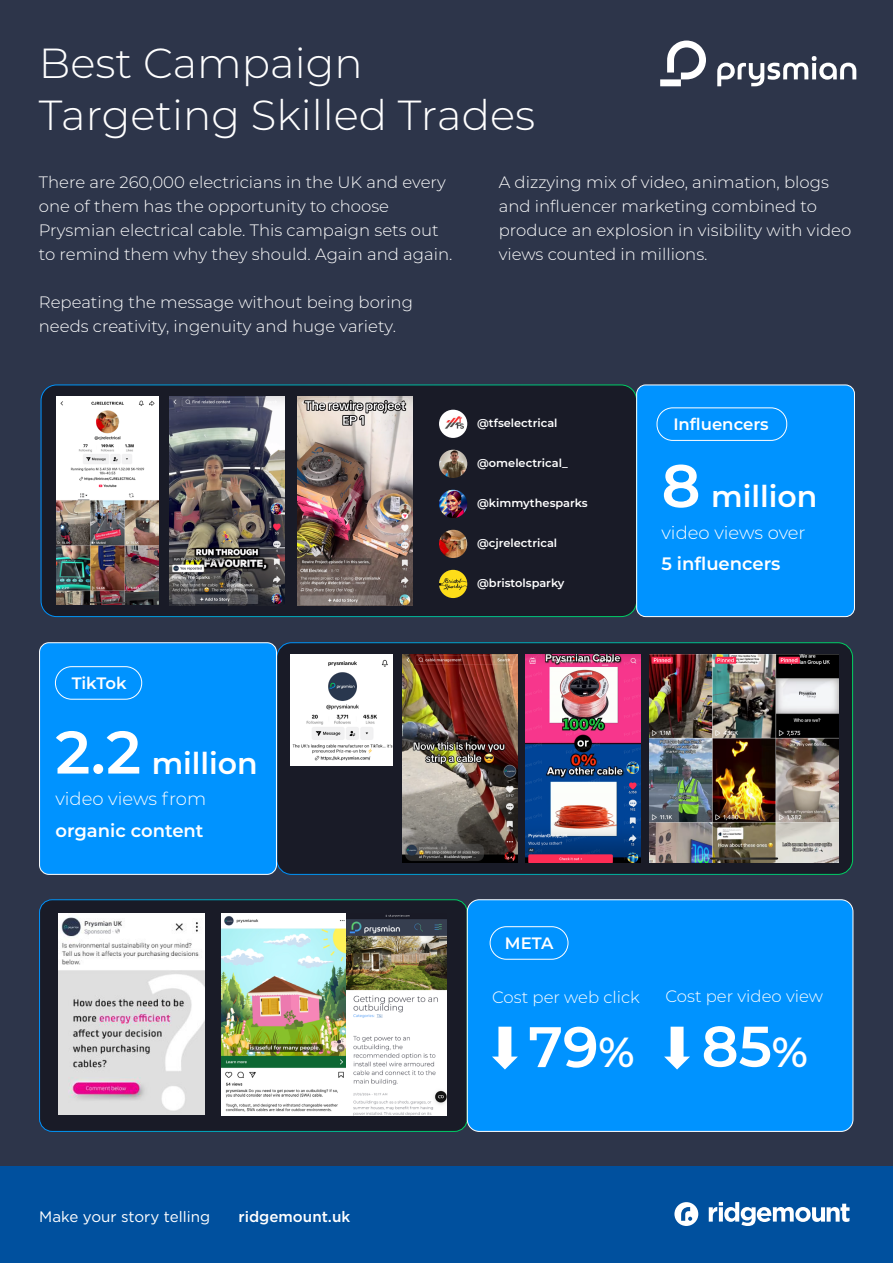
<style>
.page{position:relative;width:893px;height:1263px;background:#fff}
.page>*{position:absolute;margin:0;border:0;box-sizing:border-box;transform-origin:0 0}
.t1{font:600 57px "Montserrat";color:#fff}
.t2{font:300 42px/52.5px "Montserrat";color:#fff}
.t3{font:600 30px "Montserrat";color:#fff}
.t4{font:300 18px "Montserrat";color:#fff}
.t5{font:600 18px "Montserrat";color:#fff}
.t6{font:300 16.5px/24px "Montserrat";color:#fff}
.t7{font:600 16.5px "Montserrat";color:#fff}
.t8{font:15.15px "Gotham";color:#fff}
.t9{font:500 15.15px "Gotham";color:#fff}
.t10{font:600 11.4px "Montserrat";color:#fff}
.s1{font-size:60px}
.s2{font-size:42px}
</style>
<div class="page">
<div style="left:0;top:0;width:893px;height:1169px;background:#2d354a"></div>
<div style="left:40px;top:900px;width:427px;height:231px;background:#191b27;border-radius:13px"></div>
<div style="left:39px;top:899px;width:429px;height:233px;border:1px solid #fff;border-radius:13px"></div>
<div style="left:0;top:1166px;width:893px;height:97px;background:#00509e"></div>
<svg style="left:709px;top:1202px;width:140px;height:24px"></svg>
<svg style="left:674px;top:1202px;width:24px;height:24px"></svg>
<img style="left:59px;top:913px;width:146px;height:202px">
<div style="left:41px;top:385px;width:596px;height:232px;background:#191b27;border-radius:16px"></div>
<div style="left:41px;top:385px;width:596px;height:232px;border:1px solid #fff;border-radius:16px"></div>
<div style="left:637px;top:385px;width:217px;height:232px;background:#0093ff;border-radius:9px"></div>
<div style="left:636px;top:385px;width:219px;height:232px;border:1px solid #fff;border-radius:9px"></div>
<img style="left:439px;top:490px;width:28px;height:28px;border-radius:14px">
<img style="left:439px;top:410px;width:28px;height:28px;border-radius:14px">
<img style="left:439px;top:450px;width:28px;height:28px;border-radius:14px">
<img style="left:439px;top:530px;width:28px;height:28px;border-radius:14px">
<img style="left:439px;top:570px;width:28px;height:28px;border-radius:14px">
<img style="left:170px;top:397px;width:115px;height:208px">
<img style="left:297px;top:397px;width:115px;height:208px">
<img style="left:57px;top:397px;width:101px;height:208px">
<div style="left:657px;top:407px;width:130px;height:34px;border:1px solid #fff;border-radius:16px"></div>
<div style="left:277px;top:643px;width:576px;height:231px;background:#191b27;border-radius:15px"></div>
<div style="left:276px;top:642px;width:577px;height:233px;border:1px solid #fff;border-radius:15px"></div>
<div style="left:40px;top:643px;width:236px;height:231px;background:#0093ff;border-radius:9px"></div>
<div style="left:39px;top:642px;width:238px;height:233px;border:1px solid #fff;border-radius:9px"></div>
<img style="left:403px;top:654px;width:115px;height:209px">
<img style="left:526px;top:654px;width:114px;height:209px">
<img style="left:291px;top:654px;width:102px;height:111px">
<img style="left:649px;top:654px;width:190px;height:209px">
<div style="left:55px;top:666px;width:87px;height:34px;border:1px solid #fff;border-radius:16px"></div>
<div style="left:467px;top:900px;width:386px;height:231px;background:#0093ff;border-radius:12px"></div>
<div style="left:467px;top:899px;width:386px;height:233px;border:1px solid #fff;border-radius:12px"></div>
<img style="left:221px;top:913px;width:225px;height:203px">
<div style="left:490px;top:926px;width:78px;height:33px;border:1px solid #fff;border-radius:16px"></div>
<svg style="left:717px;top:56px;width:139px;height:30px"></svg>
<svg style="left:667px;top:41px;width:39px;height:38px"></svg>
<div style="left:660px;top:79px;width:21px;height:7px;background:#fff"></div>
<svg style="left:492px;top:1027px;width:26px;height:42px"></svg>
<svg style="left:664px;top:1027px;width:26px;height:42px"></svg>
<h2 class="t2" style="left:39px;top:35px;width:498px">Best Campaign<br>Targeting Skilled Trades</h2>
<p class="t6" style="left:39px;top:169px;width:415px">There are 260,000 electricians in the UK and every one of them has the opportunity to choose Prysmian electrical cable. This campaign sets out to remind them why they should. Again and again.</p>
<p class="t6" style="left:39px;top:289px;width:376px">Repeating the message without being boring needs creativity, ingenuity and huge variety.</p>
<p class="t6" style="left:499px;top:169px;width:354px">A dizzying mix of video, animation, blogs and influencer marketing combined to produce an explosion in visibility with video views counted in millions.</p>
<p class="t10" style="left:477px;top:415px;width:82px">@tfselectrical</p>
<p class="t10" style="left:477px;top:455px;width:92px">@omelectrical_</p>
<p class="t10" style="left:477px;top:495px;width:112px">@kimmythesparks</p>
<p class="t10" style="left:477px;top:535px;width:82px">@cjrelectrical</p>
<p class="t10" style="left:477px;top:575px;width:89px">@bristolsparky</p>
<p class="t7" style="left:673px;top:413px;width:97px">Influencers</p>
<h3 class="t3" style="left:661px;top:475px;width:157px"><span class="s1">8</span> million</h3>
<p class="t4" style="left:661px;top:520px;width:146px">video views over</p>
<p class="t5" style="left:661px;top:551px;width:121px">5 influencers</p>
<p class="t7" style="left:72px;top:671px;width:56px">TikTok</p>
<h3 class="t3" style="left:55px;top:742px;width:204px"><span class="s1">2.2</span> million</h3>
<p class="t4" style="left:55px;top:786px;width:152px">video views from</p>
<p class="t5" style="left:55px;top:817px;width:150px">organic content</p>
<p class="t7" style="left:505px;top:931px;width:50px">META</p>
<p class="t6" style="left:492px;top:984px;width:149px">Cost per web click</p>
<h1 class="t1" style="left:528px;top:1006px;width:108px">79<span class="s2">%</span></h1>
<p class="t6" style="left:665px;top:984px;width:159px">Cost per video view</p>
<h1 class="t1" style="left:701px;top:1006px;width:108px">85<span class="s2">%</span></h1>
<p class="t8" style="left:39px;top:1207px;width:172px">Make your story telling</p>
<p class="t9" style="left:239px;top:1207px;width:113px">ridgemount.uk</p>
</div>
